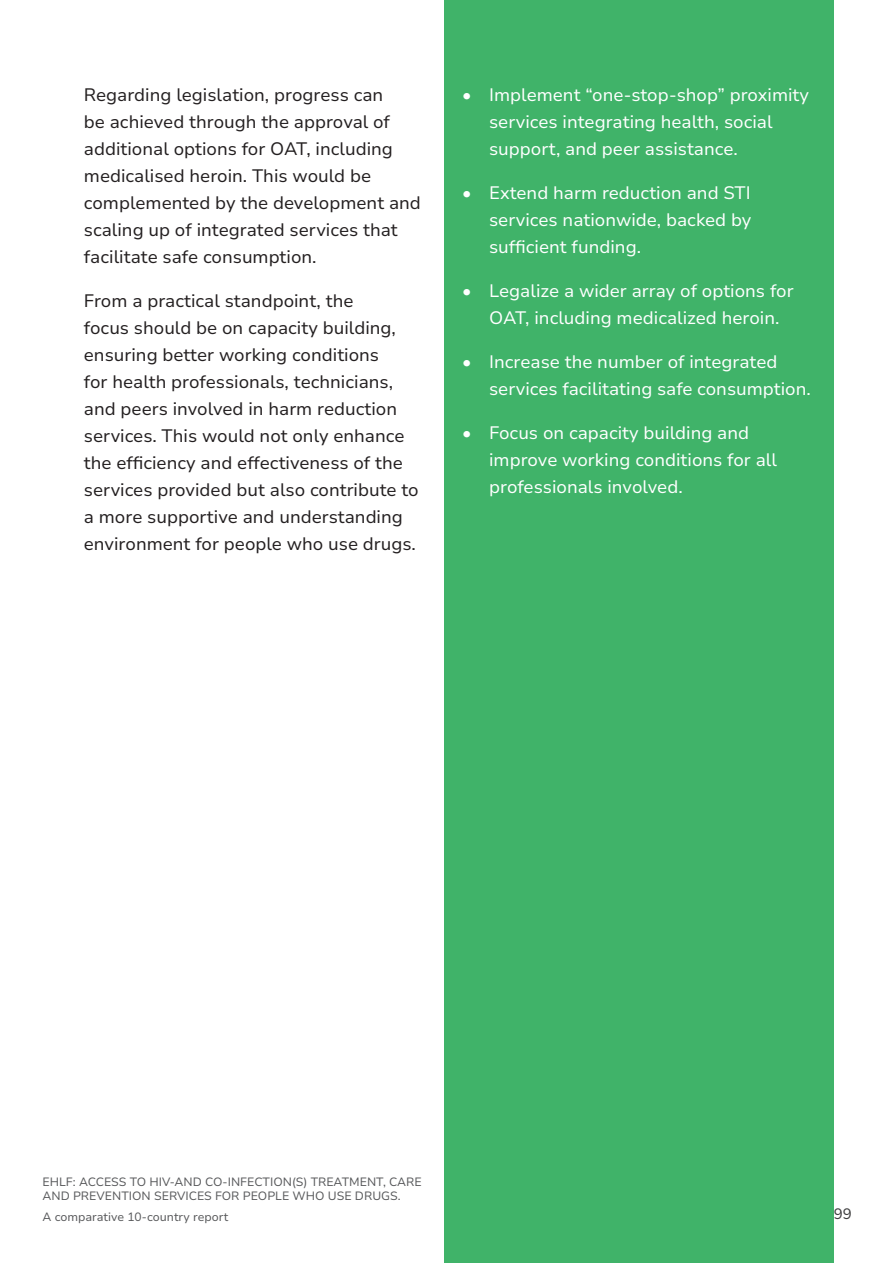
<style>
.page{position:relative;width:893px;height:1263px;background:#fff}
.page>*{position:absolute;margin:0;border:0;box-sizing:border-box;transform-origin:0 0}
.Main_tex_style{font:18px/27px "Nunito Sans 10 pt";color:#231f20}
.t1{font:18px/27px "Nunito Sans 10 pt";color:#fff}
.Main_body_style{font:15px "Nunito Sans 10 pt";color:#3e3e3f}
.t2{font:12px/14.4px "Nunito Sans 10 pt";color:#57585a}
</style>
<div class="page">
<div style="left:444px;top:0;width:390px;height:1263px;background:#40b369"></div>
<p class="Main_tex_style" style="left:84px;top:81px;width:339px">Regarding legislation, progress can<br>be achieved through the approval of additional options for OAT, including medicalised heroin. This would be complemented by the development and scaling up of integrated services that facilitate safe consumption.</p>
<p class="Main_tex_style" style="left:84px;top:287px;width:336px">From a practical standpoint, the<br>focus should be on capacity building, ensuring better working conditions<br>for health professionals, technicians, and peers involved in harm reduction services. This would not only enhance the efficiency and effectiveness of the services provided but also contribute to a more supportive and understanding environment for people who use drugs.</p>
<p class="t1" style="left:489px;top:81px;width:322px;text-indent:-27px">• Implement “one-stop-shop” proximity services integrating health, social support, and peer assistance.</p>
<p class="t1" style="left:489px;top:179px;width:264px;text-align:justify;text-indent:-27px">• Extend harm reduction and STI services nationwide, backed by sufficient funding.</p>
<p class="t1" style="left:489px;top:277px;width:306px;text-indent:-27px">• Legalize a wider array of options for<br>OAT, including medicalized heroin.</p>
<p class="t1" style="left:489px;top:348px;width:323px;text-indent:-27px">• Increase the number of integrated services facilitating safe consumption.</p>
<p class="t1" style="left:489px;top:419px;width:289px;text-indent:-27px">• Focus on capacity building and improve working conditions for all professionals involved.</p>
<p class="t2" style="left:43px;top:1174px;width:381px">EHLF: ACCESS TO HIV-AND CO-INFECTION(S) TREATMENT, CARE<br>AND PREVENTION SERVICES FOR PEOPLE WHO USE DRUGS.</p>
<p class="t2" style="left:43px;top:1209px;width:187px">A comparative 10-country report</p>
<p class="Main_body_style" style="left:834px;top:1203px;width:19px">99</p>
</div>
